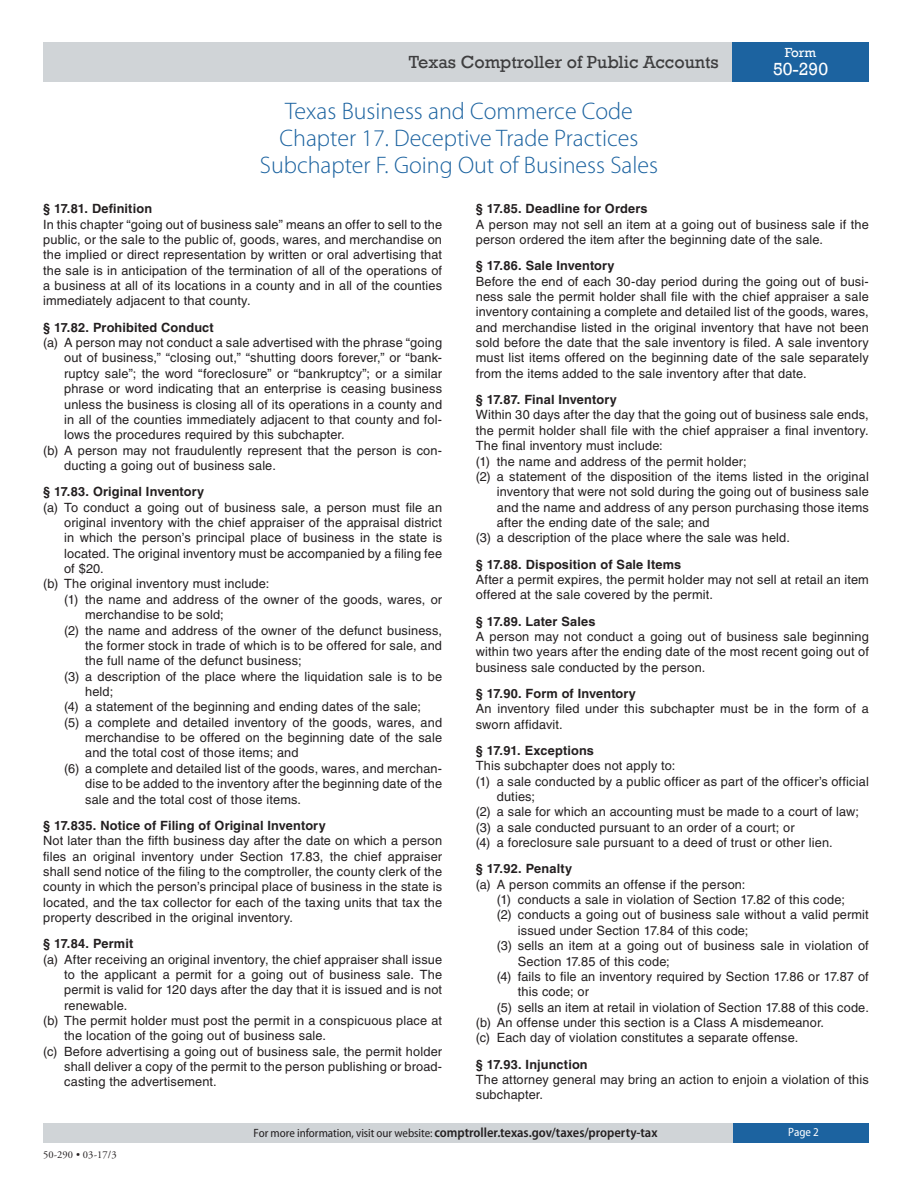
<style>
.page{position:relative;width:918px;height:1188px;background:#fff}
.page>*{position:absolute;margin:0;border:0;box-sizing:border-box;transform-origin:0 0}
.t1{font:300 24px/27px "Myriad Pro";color:#1c63a0;text-align:center}
.t2{font:18px "Rockwell";color:#3e3e3f}
.t3{font:18px "Rockwell";color:#fff}
.t4{font:600 semi-condensed 13.5px "Myriad Pro";color:#231f20}
.t5{font:13.5px "Rockwell";color:#fff}
.t6{font:12.75px/15.3px "Helvetica LT Std";letter-spacing:.01em;color:#231f20;text-align:justify}
.t7{font:700 12.75px "Helvetica LT Std";letter-spacing:.01em;color:#231f20}
.t8{font:semi-condensed 12px "Myriad Pro";color:#231f20}
.t9{font:semi-condensed 12px "Myriad Pro";color:#fff}
.t10{font:10.5px "Adobe Garamond Pro";letter-spacing:.01em;color:#231f20}
</style>
<div class="page">
<div style="left:43px;top:42px;width:689px;height:39px;background:#d0d4d7"></div>
<div style="left:732px;top:42px;width:137px;height:39px;background:#1c63a0"></div>
<div style="left:732px;top:1123px;width:137px;height:19px;background:#1c63a0"></div>
<div style="left:43px;top:1123px;width:689px;height:19px;background:#d0d4d7"></div>
<h2 class="t2" style="left:409px;top:51px;width:311px">Texas Comptroller of Public Accounts</h2>
<h2 class="t1" style="left:260px;top:98px;width:400px">Texas Business and Commerce Code<br>Chapter 17. Deceptive Trade Practices<br>Subchapter F. Going Out of Business Sales</h2>
<p class="t5" style="left:785px;top:45px;width:33px">Form</p>
<h2 class="t3" style="left:773px;top:59px;width:57px">50-290</h2>
<h3 class="t7" style="left:43px;top:201px;width:110px">§ 17.81. Definition</h3>
<p class="t6" style="left:43px;top:217px;width:400px">In this chapter “going out of business sale” means an offer to sell to the public, or the sale to the public of, goods, wares, and merchandise on the implied or direct representation by written or oral advertising that the sale is in anticipation of the termination of all of the operations of a business at all of its locations in a county and in all of the counties immediately adjacent to that county.</p>
<h3 class="t7" style="left:43px;top:319px;width:172px">§ 17.82. Prohibited Conduct</h3>
<p class="t6" style="left:64px;top:335px;width:379px;text-indent:-21px">(a) A person may not conduct a sale advertised with the phrase “going out of business,” “closing out,” “shutting doors forever,” or “bank&shy;ruptcy sale”; the word “foreclosure” or “bankruptcy”; or a similar phrase or word indicating that an enterprise is ceasing business unless the business is closing all of its operations in a county and in all of the counties immediately adjacent to that county and fol&shy;lows the procedures required by this subchapter.</p>
<p class="t6" style="left:64px;top:442px;width:379px;text-indent:-21px">(b) A person may not fraudulently represent that the person is con&shy;ducting a going out of business sale.</p>
<h3 class="t7" style="left:43px;top:484px;width:163px">§ 17.83. Original Inventory</h3>
<p class="t6" style="left:64px;top:499px;width:379px;text-indent:-21px">(a) To conduct a going out of business sale, a person must file an original inventory with the chief appraiser of the appraisal district in which the person’s principal place of business in the state is located. The original inventory must be accompanied by a filing fee of $20.</p>
<p class="t6" style="left:43px;top:576px;width:228px">(b) The original inventory must include:</p>
<p class="t6" style="left:85px;top:592px;width:358px;text-indent:-21px">(1) the name and address of the owner of the goods, wares, or merchandise to be sold;</p>
<p class="t6" style="left:85px;top:622px;width:358px;text-indent:-21px">(2) the name and address of the owner of the defunct business, the former stock in trade of which is to be offered for sale, and the full name of the defunct business;</p>
<p class="t6" style="left:85px;top:668px;width:358px;text-indent:-21px">(3) a description of the place where the liquidation sale is to be held;</p>
<p class="t6" style="left:64px;top:699px;width:358px">(4) a statement of the beginning and ending dates of the sale;</p>
<p class="t6" style="left:85px;top:715px;width:358px;text-indent:-21px">(5) a complete and detailed inventory of the goods, wares, and merchandise to be offered on the beginning date of the sale and the total cost of those items; and</p>
<p class="t6" style="left:85px;top:761px;width:358px;text-indent:-21px">(6) a complete and detailed list of the goods, wares, and merchan&shy;dise to be added to the inventory after the beginning date of the sale and the total cost of those items.</p>
<h3 class="t7" style="left:43px;top:818px;width:284px">§ 17.835. Notice of Filing of Original Inventory</h3>
<p class="t6" style="left:43px;top:833px;width:400px">Not later than the fifth business day after the date on which a person files an original inventory under Section 17.83, the chief appraiser shall send notice of the filing to the comptroller, the county clerk of the county in which the person’s principal place of business in the state is located, and the tax collector for each of the taxing units that tax the property described in the original inventory.</p>
<h3 class="t7" style="left:43px;top:936px;width:92px">§ 17.84. Permit</h3>
<p class="t6" style="left:64px;top:951px;width:379px;text-indent:-21px">(a) After receiving an original inventory, the chief appraiser shall issue to the applicant a permit for a going out of business sale. The permit is valid for 120 days after the day that it is issued and is not renewable.</p>
<p class="t6" style="left:64px;top:1013px;width:379px;text-indent:-21px">(b) The permit holder must post the permit in a conspicuous place at the location of the going out of business sale.</p>
<p class="t6" style="left:64px;top:1044px;width:379px;text-indent:-21px">(c) Before advertising a going out of business sale, the permit holder shall deliver a copy of the permit to the person publishing or broad&shy;casting the advertisement.</p>
<h3 class="t7" style="left:476px;top:201px;width:173px">§ 17.85. Deadline for Orders</h3>
<p class="t6" style="left:476px;top:217px;width:394px">A person may not sell an item at a going out of business sale if the person ordered the item after the beginning date of the sale.</p>
<h3 class="t7" style="left:476px;top:258px;width:140px">§ 17.86. Sale Inventory</h3>
<p class="t6" style="left:476px;top:274px;width:394px">Before the end of each 30-day period during the going out of busi&shy;ness sale the permit holder shall file with the chief appraiser a sale inventory containing a complete and detailed list of the goods, wares, and merchandise listed in the original inventory that have not been sold before the date that the sale inventory is filed. A sale inventory must list items offered on the beginning date of the sale separately from the items added to the sale inventory after that date.</p>
<h3 class="t7" style="left:476px;top:392px;width:142px">§ 17.87. Final Inventory</h3>
<p class="t6" style="left:476px;top:407px;width:394px">Within 30 days after the day that the going out of business sale ends, the permit holder shall file with the chief appraiser a final inventory.<br>The final inventory must include:</p>
<p class="t6" style="left:476px;top:453px;width:272px">(1) the name and address of the permit holder;</p>
<p class="t6" style="left:497px;top:469px;width:374px;text-indent:-21px">(2) a statement of the disposition of the items listed in the original inventory that were not sold during the going out of business sale and the name and address of any person purchasing those items after the ending date of the sale; and</p>
<p class="t6" style="left:476px;top:530px;width:316px">(3) a description of the place where the sale was held.</p>
<h3 class="t7" style="left:476px;top:556px;width:207px">§ 17.88. Disposition of Sale Items</h3>
<p class="t6" style="left:476px;top:572px;width:394px">After a permit expires, the permit holder may not sell at retail an item offered at the sale covered by the permit.</p>
<h3 class="t7" style="left:476px;top:613px;width:121px">§ 17.89. Later Sales</h3>
<p class="t6" style="left:476px;top:629px;width:395px">A person may not conduct a going out of business sale beginning within two years after the ending date of the most recent going out of business sale conducted by the person.</p>
<h3 class="t7" style="left:476px;top:686px;width:162px">§ 17.90. Form of Inventory</h3>
<p class="t6" style="left:476px;top:701px;width:394px">An inventory filed under this subchapter must be in the form of a sworn affidavit.</p>
<h3 class="t7" style="left:476px;top:743px;width:120px">§ 17.91. Exceptions</h3>
<p class="t6" style="left:476px;top:758px;width:201px">This subchapter does not apply to:</p>
<p class="t6" style="left:497px;top:773px;width:373px;text-indent:-21px">(1) a sale conducted by a public officer as part of the officer’s official duties;</p>
<p class="t6" style="left:476px;top:804px;width:385px">(2) a sale for which an accounting must be made to a court of law;</p>
<p class="t6" style="left:476px;top:820px;width:320px">(3) a sale conducted pursuant to an order of a court; or</p>
<p class="t6" style="left:476px;top:835px;width:358px">(4) a foreclosure sale pursuant to a deed of trust or other lien.</p>
<h3 class="t7" style="left:476px;top:861px;width:98px">§ 17.92. Penalty</h3>
<p class="t6" style="left:476px;top:877px;width:271px">(a) A person commits an offense if the person:</p>
<p class="t6" style="left:497px;top:892px;width:350px">(1) conducts a sale in violation of Section 17.82 of this code;</p>
<p class="t6" style="left:518px;top:907px;width:352px;text-indent:-21px">(2) conducts a going out of business sale without a valid permit issued under Section 17.84 of this code;</p>
<p class="t6" style="left:518px;top:938px;width:352px;text-indent:-21px">(3) sells an item at a going out of business sale in violation of<br>Section 17.85 of this code;</p>
<p class="t6" style="left:518px;top:969px;width:352px;text-indent:-21px">(4) fails to file an inventory required by Section 17.86 or 17.87 of this code; or</p>
<p class="t6" style="left:497px;top:999px;width:374px">(5) sells an item at retail in violation of Section 17.88 of this code.</p>
<p class="t6" style="left:476px;top:1015px;width:350px">(b) An offense under this section is a Class A misdemeanor.</p>
<p class="t6" style="left:476px;top:1030px;width:324px">(c) Each day of violation constitutes a separate offense.</p>
<h3 class="t7" style="left:476px;top:1056px;width:113px">§ 17.93. Injunction</h3>
<p class="t6" style="left:476px;top:1072px;width:394px">The attorney general may bring an action to enjoin a violation of this subchapter.</p>
<p class="t10" style="left:43px;top:1149px;width:75px">50-290 • 03-17/3</p>
<p class="t8" style="left:254px;top:1126px;width:180px">For more information, visit our website:</p>
<p class="t4" style="left:435px;top:1125px;width:224px">comptroller.texas.gov/taxes/property-tax</p>
<p class="t9" style="left:788px;top:1126px;width:32px">Page 2</p>
</div>
